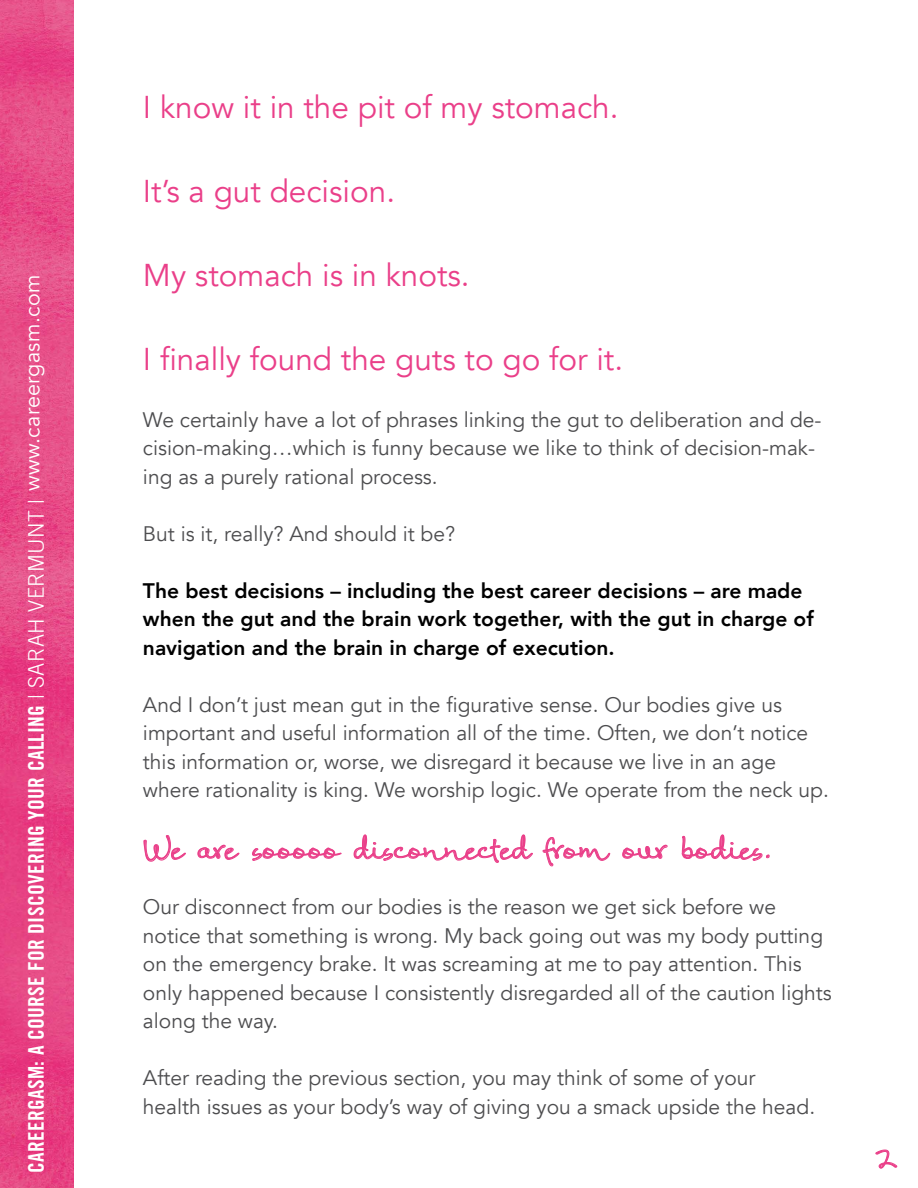
<style>
.page{position:relative;width:918px;height:1188px;background:#fff}
.page>*{position:absolute;margin:0;border:0;box-sizing:border-box;transform-origin:0 0}
.t1{font:31.5px "Avenir";color:#ea3f89}
.t2{font:27px "Coral";color:#ea3f89}
.t3{font:21.6px "Trade Gothic LT Bold Cond Twenty";letter-spacing:.015em;color:#fff}
.t4{font:21.6px "Avenir";letter-spacing:.015em;color:#fff}
.t5{font:21px/28.5px "Avenir";color:#4d4d4f}
.t6{font:800 21px/28.5px "Avenir";color:#000}
.s1{font-family:"Trade Gothic LT";font-weight:300}
</style>
<div class="page">
<svg style="left:875px;top:1150px;width:22px;height:19px"></svg>
<img style="left:0;top:0;width:74px;height:1188px">
<svg style="left:144px;top:835px;width:42px;height:27px"></svg>
<svg style="left:198px;top:845px;width:41px;height:15px"></svg>
<svg style="left:252px;top:848px;width:90px;height:13px"></svg>
<svg style="left:354px;top:834px;width:179px;height:29px"></svg>
<svg style="left:543px;top:837px;width:67px;height:29px"></svg>
<svg style="left:622px;top:845px;width:46px;height:14px"></svg>
<svg style="left:682px;top:834px;width:88px;height:27px"></svg>
<p class="t4" style="left:19px;top:490px;width:217px;rotate:-90deg">www.careergasm.com</p>
<p class="t3" style="left:23px;top:1173px;width:676px;rotate:-90deg">CAREERGASM: A COURSE FOR DISCOVERING YOUR CALLING <span class="s1">| SARAH VERMUNT |</span></p>
<h1 class="t1" style="left:143px;top:88px;width:477px">I know it in the pit of my stomach.</h1>
<h1 class="t1" style="left:143px;top:172px;width:254px">It’s a gut decision.</h1>
<h1 class="t1" style="left:143px;top:256px;width:328px">My stomach is in knots.</h1>
<h1 class="t1" style="left:143px;top:340px;width:482px">I finally found the guts to go for it.</h1>
<p class="t5" style="left:143px;top:406px;width:680px">We certainly have a lot of phrases linking the gut to deliberation and de&shy;cision-making…which is funny because we like to think of decision-mak&shy;ing as a purely rational process.</p>
<p class="t5" style="left:143px;top:520px;width:314px">But is it, really? And should it be?</p>
<p class="t6" style="left:143px;top:576px;width:672px">The best decisions – including the best career decisions – are made when the gut and the brain work together, with the gut in charge of navigation and the brain in charge of execution.</p>
<p class="t5" style="left:143px;top:691px;width:687px">And I don’t just mean gut in the figurative sense. Our bodies give us important and useful information all of the time. Often, we don’t notice this information or, worse, we disregard it because we live in an age where rationality is king. We worship logic. We operate from the neck up.</p>
<p class="t2" style="left:143px;top:832px;width:630px">We are sooooo disconnected from our bodies.</p>
<p class="t5" style="left:143px;top:893px;width:690px">Our disconnect from our bodies is the reason we get sick before we notice that something is wrong. My back going out was my body putting on the emergency brake. It was screaming at me to pay attention. This only happened because I consistently disregarded all of the caution lights along the way.</p>
<p class="t5" style="left:143px;top:1064px;width:674px">After reading the previous section, you may think of some of your health issues as your body’s way of giving you a smack upside the head.</p>
<p class="t2" style="left:875px;top:1142px;width:24px">2</p>
</div>
